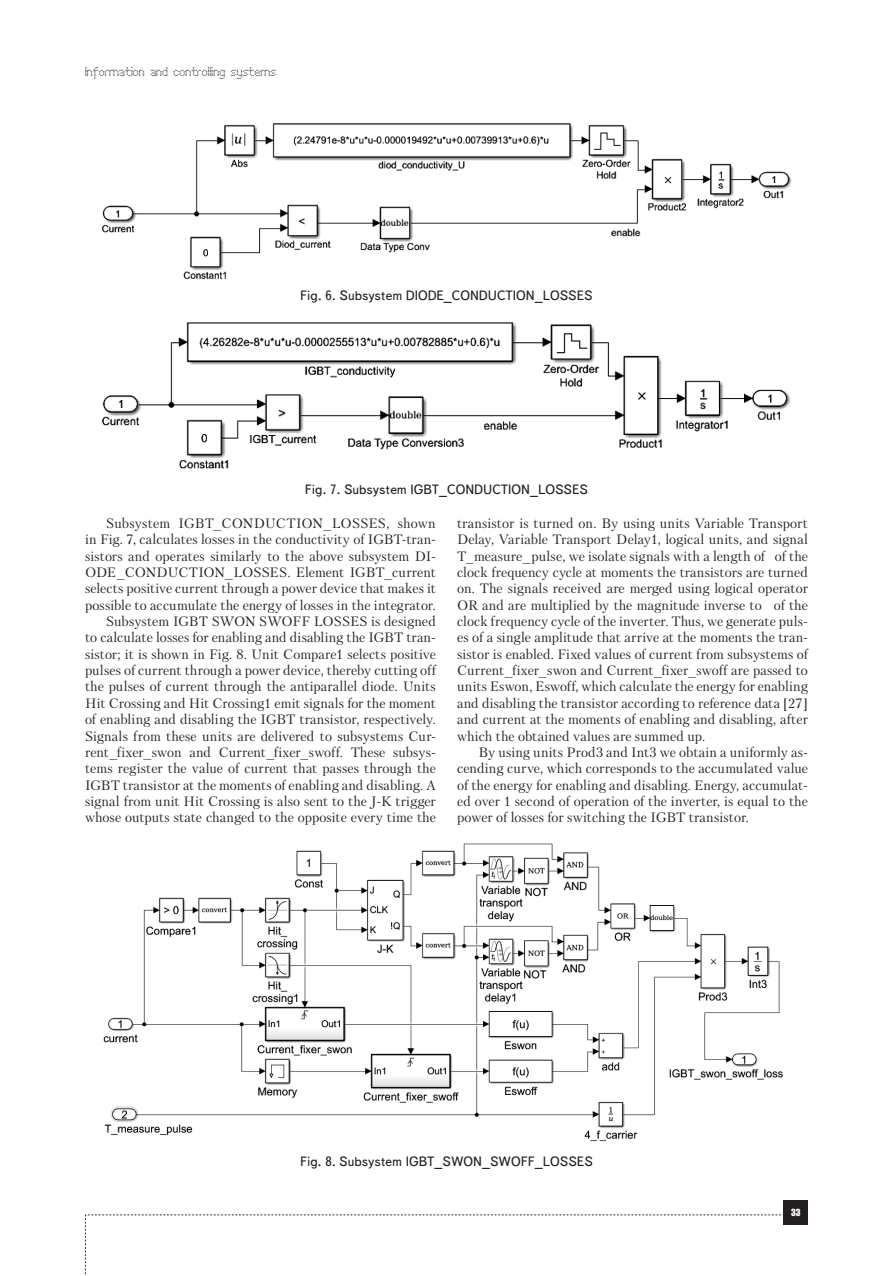
<style>
.page{position:relative;width:893px;height:1276px;background:#fff}
.page>*{position:absolute;margin:0;border:0;box-sizing:border-box;transform-origin:0 0}
.Text__англ{font:13.5px/16.4px "Petersburg C";letter-spacing:.01em;color:#231f20;text-align:justify}
.Рисунок{font:13.5px "Text Book C";color:#231f20}
.t1{font:12px "Perfo";letter-spacing:.015em;color:#231f20}
.t2{font:9px "Impact";color:#fff}
</style>
<div class="page">
<svg style="left:85px;top:1214px;width:699px;height:62px"></svg>
<div style="left:784px;top:1200px;width:24px;height:24px;background:#231f20"></div>
<img style="left:101px;top:123px;width:691px;height:157px">
<img style="left:101px;top:322px;width:689px;height:147px">
<img style="left:103px;top:843px;width:680px;height:299px">
<p class="t1" style="left:85px;top:65px;width:193px">Information and controlling systems</p>
<p class="Рисунок" style="left:300px;top:288px;width:294px">Fig. 6. Subsystem DIODE_CONDUCTION_LOSSES</p>
<p class="Рисунок" style="left:305px;top:482px;width:285px">Fig. 7. Subsystem IGBT_CONDUCTION_LOSSES</p>
<p class="Text__англ" style="left:85px;top:515px;width:352px;text-indent:21px">Subsystem IGBT_CONDUCTION_LOSSES, shown in Fig. 7, calculates losses in the conductivity of IGBT-tran&shy;sistors and operates similarly to the above subsystem DI-ODE_CONDUCTION_LOSSES. Element IGBT_current selects positive current through a power device that makes it possible to accumulate the energy of losses in the integrator.</p>
<p class="Text__англ" style="left:85px;top:613px;width:352px;text-indent:21px">Subsystem IGBT SWON SWOFF LOSSES is designed to calculate losses for enabling and disabling the IGBT tran&shy;sistor; it is shown in Fig. 8. Unit Compare1 selects positive pulses of current through a power device, thereby cutting off the pulses of current through the antiparallel diode. Units Hit Crossing and Hit Crossing1 emit signals for the moment of enabling and disabling the IGBT transistor, respectively.<br>Signals from these units are delivered to subsystems Cur&shy;rent_fixer_swon and Current_fixer_swoff. These subsys&shy;tems register the value of current that passes through the IGBT transistor at the moments of enabling and disabling. A signal from unit Hit Crossing is also sent to the J-K trigger whose outputs state changed to the opposite every time the</p>
<p class="Text__англ" style="left:457px;top:515px;width:352px">transistor is turned on. By using units Variable Transport Delay, Variable Transport Delay1, logical units, and signal T_measure_pulse, we isolate signals with a length of ¼ of the clock frequency cycle at moments the transistors are turned on. The signals received are merged using logical operator OR and are multiplied by the magnitude inverse to ¼ of the clock frequency cycle of the inverter. Thus, we generate puls&shy;es of a single amplitude that arrive at the moments the tran&shy;sistor is enabled. Fixed values of current from subsystems of Current_fixer_swon and Current_fixer_swoff are passed to units Eswon, Eswoff, which calculate the energy for enabling and disabling the transistor according to reference data [27] and current at the moments of enabling and disabling, after which the obtained values are summed up.</p>
<p class="Text__англ" style="left:457px;top:744px;width:352px;text-indent:21px">By using units Prod3 and Int3 we obtain a uniformly as&shy;cending curve, which corresponds to the accumulated value of the energy for enabling and disabling. Energy, accumulat&shy;ed over 1 second of operation of the inverter, is equal to the power of losses for switching the IGBT transistor.</p>
<p class="Рисунок" style="left:300px;top:1154px;width:294px">Fig. 8. Subsystem IGBT_SWON_SWOFF_LOSSES</p>
<p class="t2" style="left:791px;top:1205px;width:11px">33</p>
</div>
